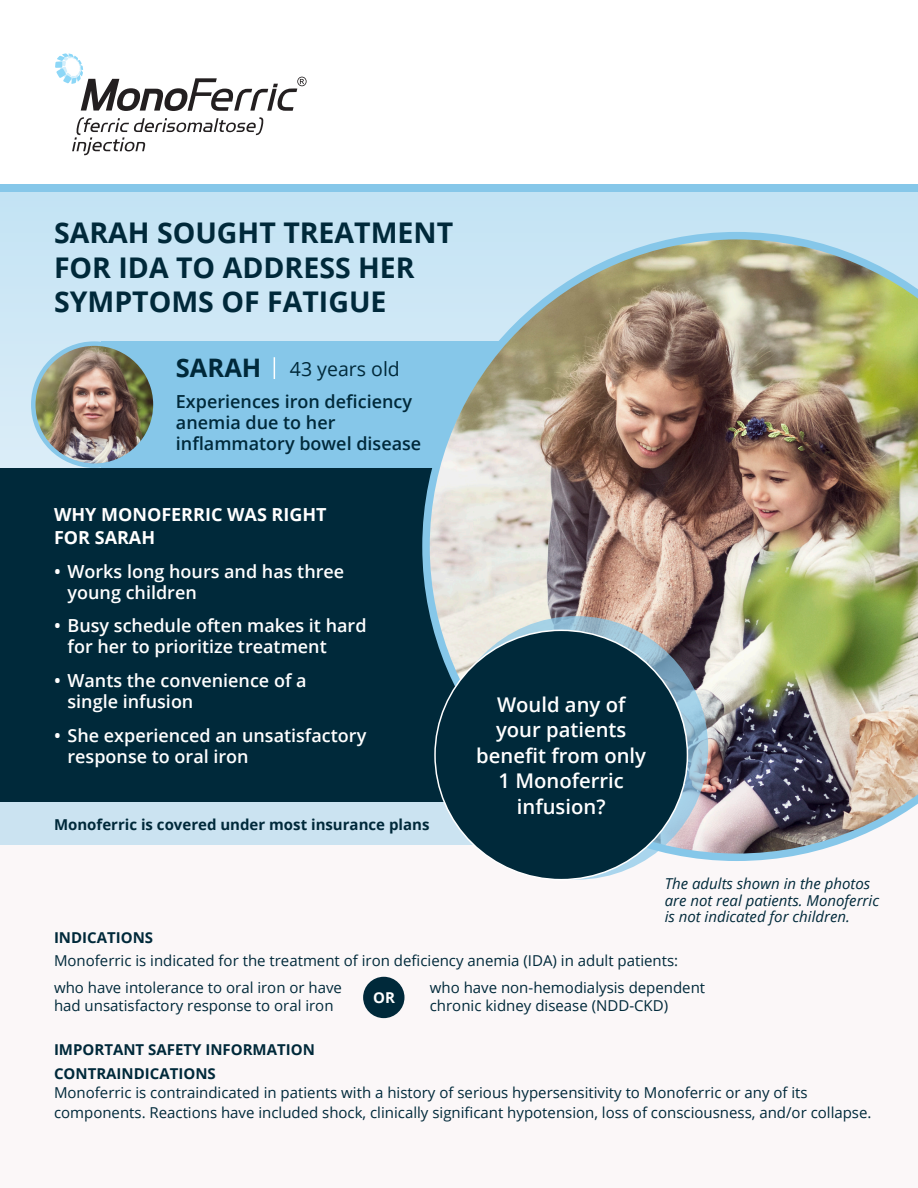
<style>
.page{position:relative;width:918px;height:1188px;background:#fff}
.page>*{position:absolute;margin:0;border:0;box-sizing:border-box;transform-origin:0 0}
.t1{font:700 28.5px/34.2px "Open Sans";color:#00293a}
.t2{font:700 25.5px "Open Sans";color:#00293a}
.t3{font:600 20.25px/25.5px "Open Sans";color:#fff}
.t4{font:19.5px "Open Sans";color:#00293a}
.t5{font:600 18px/21px "Open Sans";color:#fff}
.t6{font:600 18px/21px "Open Sans";color:#00293a}
.t7{font:700 18px/22.5px "Open Sans";color:#fff}
.Answer_Header{font:15px/18px "Open Sans";color:#00293a}
.Answer_Header-2{font:700 15px/24px "Open Sans";color:#00293a}
.t8{font:italic 15px/16.5px "Open Sans";color:#00293a}
.Answer_Header-3{font:700 15px "Open Sans";color:#fff}
</style>
<div class="page">
<div style="left:0;top:188px;width:918px;height:770px;background:#c8e5f5"></div>
<div style="left:0;top:185px;width:918px;height:7px;background:#86c7e9"></div>
<div style="left:0;top:719px;width:918px;height:469px;background:#fbf7f8"></div>
<div style="left:0;top:802px;width:582px;height:43px;background:#cbe3f1"></div>
<div style="left:102px;top:341px;width:546px;height:127px;background:#86c7e9"></div>
<div style="left:0;top:469px;width:918px;height:333px;background:#00293a"></div>
<img style="left:422px;top:232px;width:496px;height:629px">
<svg style="left:72px;top:117px;width:192px;height:38px"></svg>
<svg style="left:55px;top:53px;width:252px;height:58px"></svg>
<img style="left:33px;top:344px;width:122px;height:122px;border-radius:61px">
<div style="left:31px;top:341px;width:127px;height:127px;border:4px solid #86c7e9;border-radius:50%"></div>
<svg style="left:274px;top:357px;width:1px;height:22px"></svg>
<svg style="left:445px;top:616px;width:263px;height:264px"></svg>
<div style="left:435px;top:630px;width:252px;height:250px;background:#00293a;border-radius:50%"></div>
<div style="left:363px;top:977px;width:41px;height:41px;background:#00293a;border-radius:50%"></div>
<p class="t1" style="left:54px;top:215px;width:401px">SARAH SOUGHT TREATMENT</p>
<p class="t1" style="left:54px;top:249px;width:362px">FOR IDA TO ADDRESS HER<br>SYMPTOMS OF FATIGUE</p>
<p class="t2" style="left:176px;top:350px;width:87px">SARAH</p>
<p class="t4" style="left:290px;top:356px;width:111px">43 years old</p>
<p class="t6" style="left:176px;top:391px;width:247px">Experiences iron deficiency anemia due to her inflammatory bowel disease</p>
<p class="t7" style="left:54px;top:503px;width:274px">WHY MONOFERRIC WAS RIGHT<br>FOR SARAH</p>
<p class="t5" style="left:68px;top:560px;width:278px;text-indent:-14px">• Works long hours and has three young children</p>
<p class="t5" style="left:68px;top:615px;width:301px;text-indent:-14px">• Busy schedule often makes it hard for her to prioritize treatment</p>
<p class="t5" style="left:68px;top:670px;width:241px;text-indent:-14px">• Wants the convenience of a single infusion</p>
<p class="t5" style="left:68px;top:724px;width:300px;text-indent:-14px">• She experienced an unsatisfactory response to oral iron</p>
<p class="Answer_Header-2" style="left:54px;top:812px;width:377px">Monoferric is covered under most insurance plans</p>
<p class="t3" style="left:496px;top:691px;width:132px">Would any of your patients</p>
<p class="t3" style="left:476px;top:742px;width:171px;text-align:center">benefit from only<br>1 Monoferric infusion?</p>
<p class="t8" style="left:665px;top:875px;width:216px">The adults shown in the photos are not real patients. Monoferric is not indicated for children.</p>
<p class="Answer_Header-2" style="left:54px;top:925px;width:101px">INDICATIONS</p>
<p class="Answer_Header" style="left:54px;top:951px;width:626px">Monoferric is indicated for the treatment of iron deficiency anemia (IDA) in adult patients:</p>
<p class="Answer_Header" style="left:54px;top:978px;width:290px">who have intolerance to oral iron or have had unsatisfactory response to oral iron</p>
<p class="Answer_Header" style="left:430px;top:978px;width:277px">who have non-hemodialysis dependent chronic kidney disease (NDD-CKD)</p>
<p class="Answer_Header-3" style="left:373px;top:987px;width:23px">OR</p>
<p class="Answer_Header-2" style="left:54px;top:1037px;width:262px">IMPORTANT SAFETY INFORMATION<br>CONTRAINDICATIONS</p>
<p class="Answer_Header" style="left:54px;top:1083px;width:819px;line-height:19.5px">Monoferric is contraindicated in patients with a history of serious hypersensitivity to Monoferric or any of its components. Reactions have included shock, clinically significant hypotension, loss of consciousness, and/or collapse.</p>
</div>
